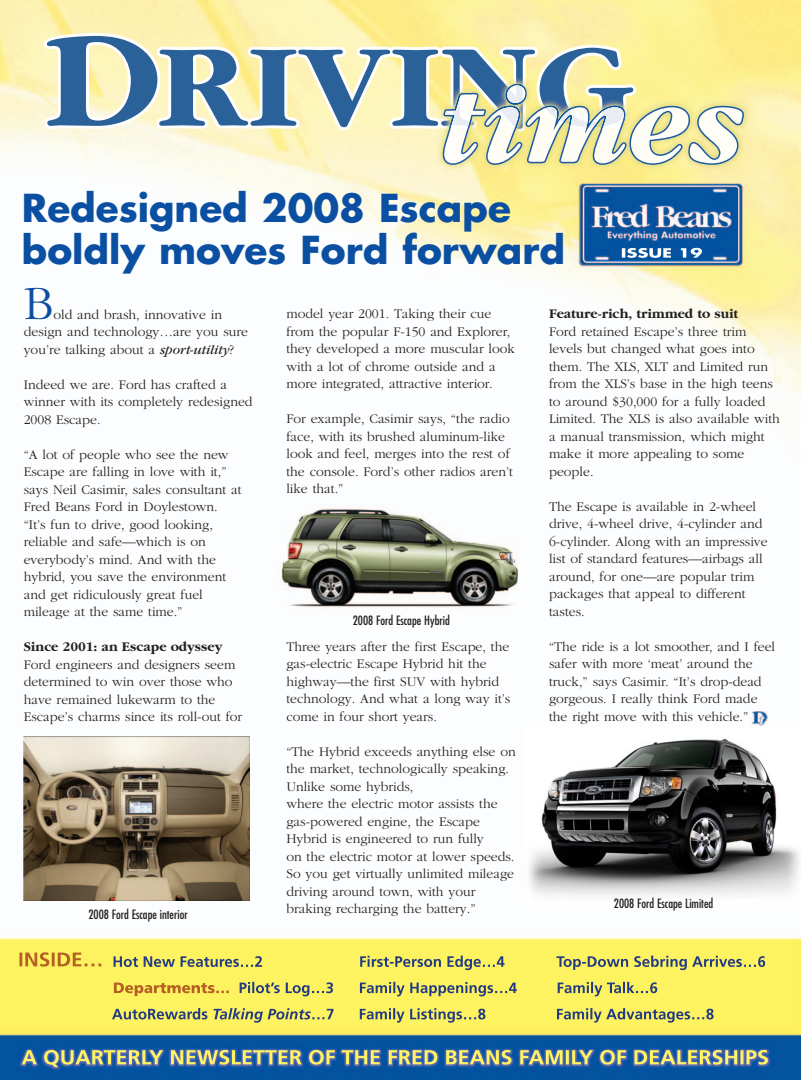
<style>
.page{position:relative;width:801px;height:1080px;background:#fff}
.page>*{position:absolute;margin:0;border:0;box-sizing:border-box;transform-origin:0 0}
.t1{font:300 48.75px "Garamond";color:#0a4fa2;scale:.95 1}
.t2{font:700 37.5px/42.5px "Futura";color:#0a4fa2}
.t3{font:300 13.75px/17.5px "Garamond";color:#231f20}
.t4{font:700 13.75px "Garamond";color:#231f20}
.t5{font:condensed 12.5px "Futura";color:#231f20}
.s1{font-weight:400;font-style:italic}
</style>
<div class="page">
<img style="left:0;top:0;width:801px;height:1080px">
<img style="left:22px;top:1050px;width:345px;height:17px">
<img style="left:459px;top:1050px;width:309px;height:15px">
<img style="left:19px;top:952px;width:82px;height:15px">
<img style="left:622px;top:248px;width:80px;height:10px">
<img style="left:114px;top:956px;width:148px;height:11px">
<img style="left:360px;top:956px;width:143px;height:14px">
<img style="left:556px;top:956px;width:158px;height:14px">
<img style="left:114px;top:982px;width:150px;height:14px">
<img style="left:410px;top:982px;width:107px;height:14px">
<img style="left:558px;top:982px;width:99px;height:14px">
<img style="left:112px;top:1008px;width:141px;height:11px">
<img style="left:393px;top:1008px;width:92px;height:15px">
<img style="left:557px;top:1008px;width:126px;height:15px">
<img style="left:47px;top:36px;width:481px;height:93px">
<img style="left:527px;top:106px;width:217px;height:59px">
<img style="left:444px;top:85px;width:298px;height:78px">
<img style="left:449px;top:85px;width:64px;height:45px">
<img style="left:451px;top:85px;width:77px;height:43px">
<img style="left:751px;top:712px;width:16px;height:14px">
<img style="left:526px;top:728px;width:275px;height:177px">
<img style="left:24px;top:736px;width:226px;height:164px">
<img style="left:270px;top:504px;width:266px;height:113px">
<h2 class="t2" style="left:22px;top:190px;width:545px">Redesigned 2008 Escape boldly moves Ford forward</h2>
<h1 class="t1" style="left:24px;top:284px;width:33px">B</h1>
<p class="t3" style="left:24px;top:307px;width:226px;text-indent:30px">old and brash, innovative in design and technology…are you sure you’re talking about a <span class="s1">sport-utility</span>?</p>
<p class="t3" style="left:24px;top:377px;width:230px">Indeed we are. Ford has crafted a winner with its completely redesigned<br>2008 Escape.</p>
<p class="t3" style="left:24px;top:447px;width:219px">“A lot of people who see the new<br>Escape are falling in love with it,” says Neil Casimir, sales consultant at<br>Fred Beans Ford in Doylestown. “It’s fun to drive, good looking, reliable and safe—which is on everybody’s mind. And with the hybrid, you save the environment and get ridiculously great fuel mileage at the same time.”</p>
<p class="t4" style="left:24px;top:642px;width:200px">Since 2001: an Escape odyssey</p>
<p class="t3" style="left:24px;top:657px;width:220px">Ford engineers and designers seem determined to win over those who have remained lukewarm to the Escape’s charms since its roll-out for</p>
<p class="t5" style="left:88px;top:908px;width:101px">2008 Ford Escape interior</p>
<p class="t3" style="left:286px;top:306px;width:230px">model year 2001. Taking their cue from the popular F-150 and Explorer, they developed a more muscular look with a lot of chrome outside and a more integrated, attractive interior.</p>
<p class="t3" style="left:286px;top:411px;width:228px">For example, Casimir says, “the radio face, with its brushed aluminum-like look and feel, merges into the rest of the console. Ford’s other radios aren’t like that.”</p>
<p class="t5" style="left:353px;top:615px;width:99px">2008 Ford Escape Hybrid</p>
<p class="t3" style="left:286px;top:639px;width:225px">Three years after the first Escape, the gas-electric Escape Hybrid hit the highway—the first SUV with hybrid technology. And what a long way it’s come in four short years.</p>
<p class="t3" style="left:286px;top:744px;width:231px">“The Hybrid exceeds anything else on the market, technologically speaking.<br>Unlike some hybrids,<br>where the electric motor assists the gas-powered engine, the Escape Hybrid is engineered to run fully<br>on the electric motor at lower speeds.<br>So you get virtually unlimited mileage driving around town, with your braking recharging the battery.”</p>
<p class="t4" style="left:549px;top:308px;width:191px">Feature-rich, trimmed to suit</p>
<p class="t3" style="left:549px;top:324px;width:232px">Ford retained Escape’s three trim levels but changed what goes into them. The XLS, XLT and Limited run from the XLS’s base in the high teens to around $30,000 for a fully loaded<br>Limited. The XLS is also available with a manual transmission, which might make it more appealing to some people.</p>
<p class="t3" style="left:549px;top:499px;width:220px">The Escape is available in 2-wheel drive, 4-wheel drive, 4-cylinder and<br>6-cylinder. Along with an impressive list of standard features—airbags all around, for one—are popular trim packages that appeal to different tastes.</p>
<p class="t3" style="left:549px;top:639px;width:227px">“The ride is a lot smoother, and I feel safer with more ‘meat’ around the truck,” says Casimir. “It’s drop-dead gorgeous. I really think Ford made the right move with this vehicle.”</p>
<p class="t5" style="left:614px;top:897px;width:101px">2008 Ford Escape Limited</p>
</div>
